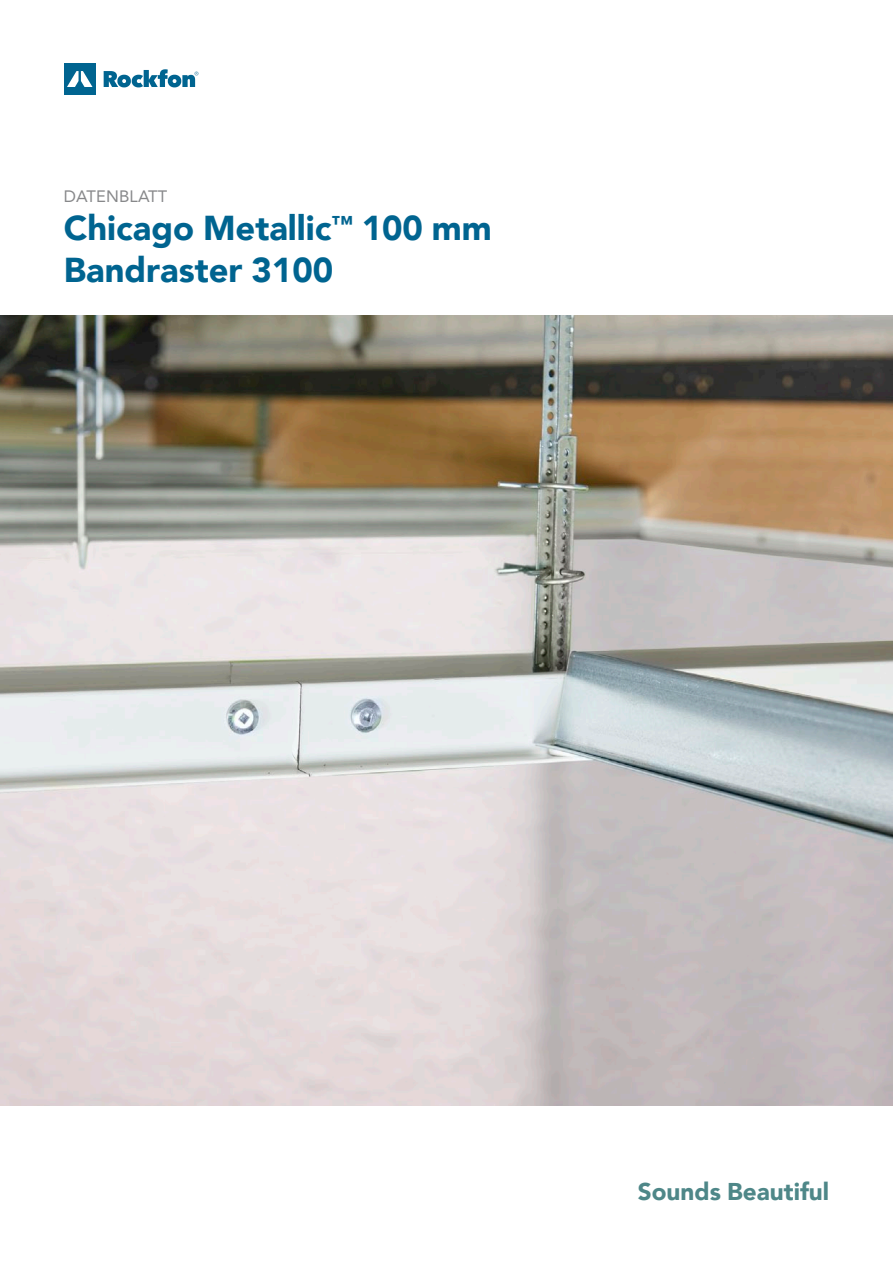
<style>
.page{position:relative;width:893px;height:1263px;background:#fff}
.page>*{position:absolute;margin:0;border:0;box-sizing:border-box;transform-origin:0 0}
.t1{font:900 34.5px/41.4px "Avenir";color:#006490}
.t2{font:900 24.3px "Avenir";color:#4e8788}
.t3{font:16.5px "Avenir";letter-spacing:.01em;color:#87888a}
</style>
<div class="page">
<img style="left:0;top:316px;width:893px;height:790px">
<svg style="left:104px;top:69px;width:94px;height:18px"></svg>
<div style="left:64px;top:63px;width:32px;height:32px;background:#006490"></div>
<svg style="left:67px;top:71px;width:25px;height:16px"></svg>
<p class="t3" style="left:64px;top:183px;width:105px">DATENBLATT</p>
<p class="t1" style="left:64px;top:207px;width:430px">Chicago Metallic<sup>™</sup> 100 mm<br>Bandraster 3100</p>
<p class="t2" style="left:638px;top:1170px;width:193px">Sounds Beautiful</p>
</div>
